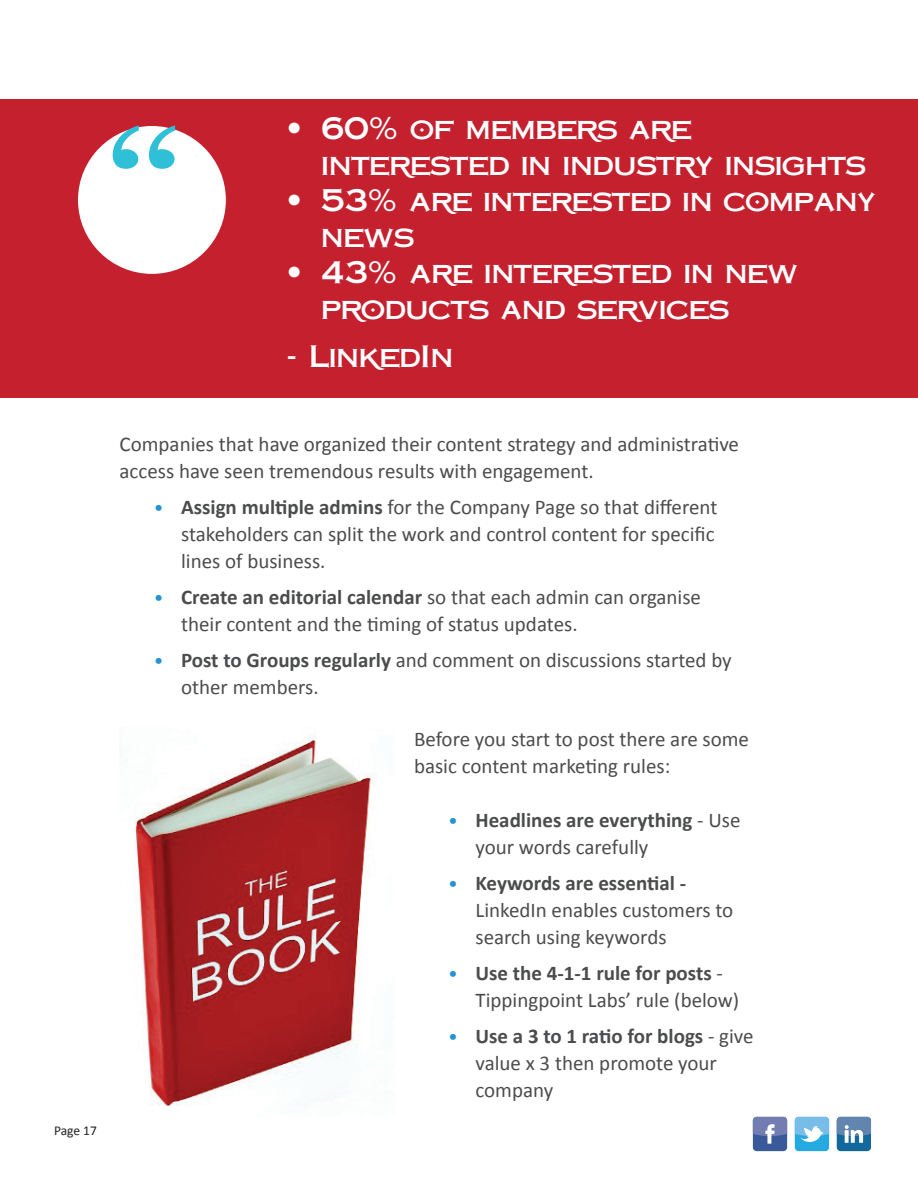
<style>
.page{position:relative;width:918px;height:1188px;background:#fff}
.page>*{position:absolute;margin:0;border:0;box-sizing:border-box;transform-origin:0 0}
.t1{font:162px "Copperplate Classic Plain";color:#2fc0d8}
.t2{font:30px/36px "Copperplate Classic Plain";color:#fff}
.t3{font:21px/27px "Calibri";color:#4b4c4d}
.t4{font:700 21px/27px "Calibri";color:#4b4c4d}
.t5{font:13.5px "Calibri";letter-spacing:-.005em;color:#231f20}
.s1{font-family:"Museo 300";color:#2393d1}
.s2{font-weight:700}
.s3{font-family:"Museo 300";font-weight:400;color:#2393d1}
.s4{font-weight:400}
</style>
<div class="page">
<div style="left:795px;top:1117px;width:34px;height:34px;background:#24aae1;border-radius:4px"></div>
<svg style="left:795px;top:1117px;width:34px;height:25px"></svg>
<div style="left:753px;top:1117px;width:34px;height:34px;background:#395a99;border-radius:4px"></div>
<svg style="left:753px;top:1117px;width:34px;height:27px"></svg>
<div style="left:837px;top:1117px;width:34px;height:34px;background:#12679b;border-radius:4px"></div>
<svg style="left:837px;top:1117px;width:34px;height:26px"></svg>
<div style="left:0;top:99px;width:918px;height:299px;background:#c4202e"></div>
<div style="left:78px;top:126px;width:148px;height:148px;background:#fff;border-radius:50%"></div>
<img style="left:135px;top:733px;width:242px;height:373px">
<h1 class="t1" style="left:108px;top:91px;width:73px">“</h1>
<h2 class="t2" style="left:321px;top:111px;width:546px;text-indent:-34px">• 60% of members are interested in industry insights</h2>
<h2 class="t2" style="left:321px;top:183px;width:556px;text-indent:-34px">• 53% are interested in company news</h2>
<h2 class="t2" style="left:321px;top:255px;width:478px;text-indent:-34px">• 43% are interested in new products and services</h2>
<h2 class="t2" style="left:287px;top:339px;width:168px">- LinkedIn</h2>
<p class="t5" style="left:54px;top:1122px;width:44px">Page 17</p>
<p class="t3" style="left:120px;top:429px;width:621px">Companies that have organized their content strategy and administrative access have seen tremendous results with engagement.</p>
<p class="t3" style="left:181px;top:492px;width:538px;text-indent:-27px"><span class="s1">•</span> <span class="s2">Assign multiple admins</span> for the Company Page so that different stakeholders can split the work and control content for specific lines of business.</p>
<p class="t3" style="left:181px;top:582px;width:522px;text-indent:-27px"><span class="s1">•</span> <span class="s2">Create an editorial calendar</span> so that each admin can organise their content and the timing of status updates.</p>
<p class="t3" style="left:181px;top:645px;width:552px;text-indent:-27px"><span class="s1">•</span> <span class="s2">Post to Groups regularly</span> and comment on discussions started by other members.</p>
<p class="t3" style="left:414px;top:724px;width:337px">Before you start to post there are some basic content marketing rules:</p>
<p class="t4" style="left:476px;top:805px;width:267px;text-indent:-27px"><span class="s3">•</span> Headlines are everything <span class="s4">- Use your words carefully</span></p>
<p class="t3" style="left:476px;top:868px;width:259px;text-indent:-27px"><span class="s1">•</span> <span class="s2">Keywords are essential -<br></span>LinkedIn enables customers to search using keywords</p>
<p class="t3" style="left:476px;top:958px;width:265px;text-indent:-27px"><span class="s1">•</span> <span class="s2">Use the 4-1-1 rule for posts</span> -<br>Tippingpoint Labs’ rule (below)</p>
<p class="t3" style="left:476px;top:1021px;width:280px;text-indent:-27px"><span class="s1">•</span> <span class="s2">Use a 3 to 1 ratio for blogs</span> - give value x 3 then promote your company</p>
</div>
